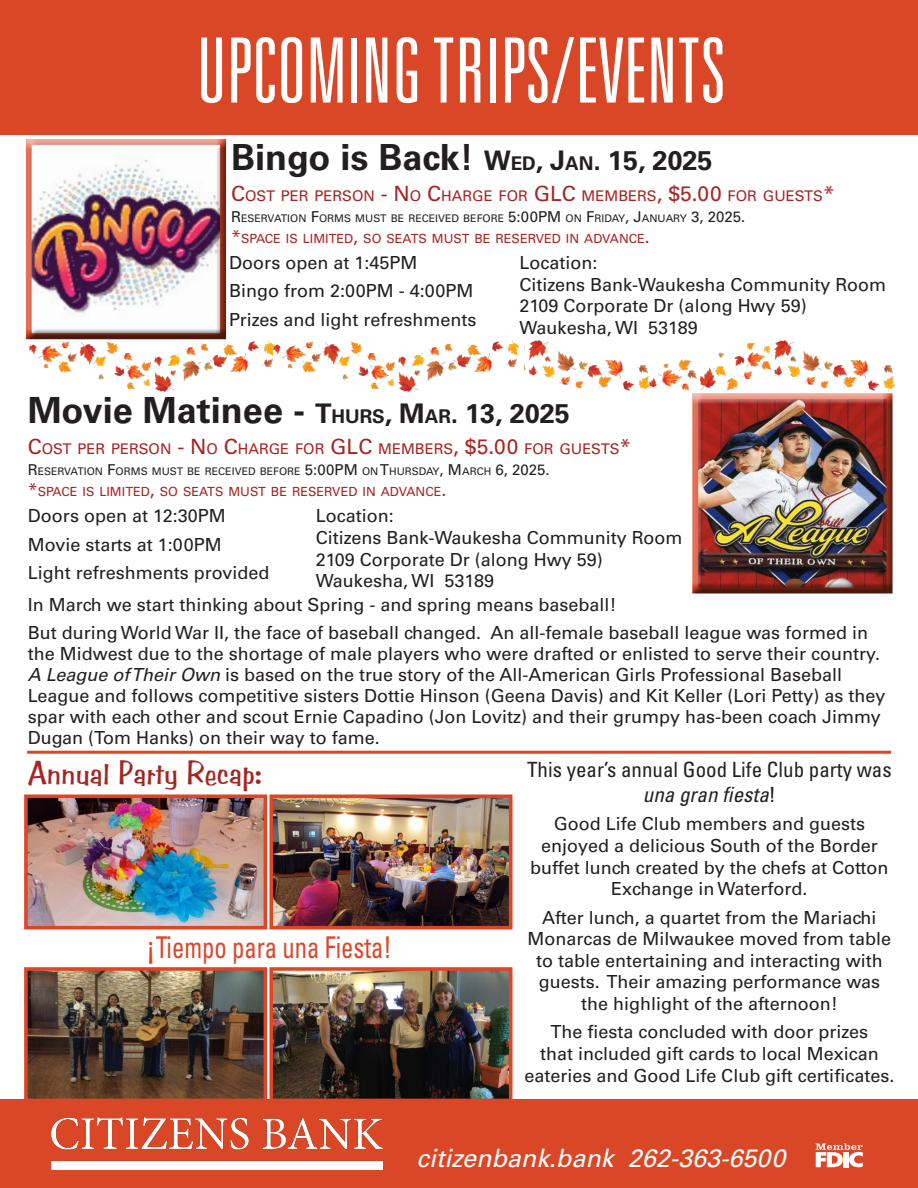
<style>
.page{position:relative;width:918px;height:1188px;background:#fff}
.page>*{position:absolute;margin:0;border:0;box-sizing:border-box;transform-origin:0 0}
.t1{font:300 ultra-condensed 90px "Univers LT Std";color:#fff}
.t2{font:700 36px "Univers LT Std";color:#231f20}
.Article_Title{font:33px "Benguiat Frisky";color:#a52521}
.t3{font:condensed 30px "Univers LT Std";color:#da4727}
.t4{font:italic 25.2px "Univers LT Std";color:#fff}
.t5{font:condensed 21px/25.2px "Univers LT Std";color:#231f20;text-align:center}
.t6{font:18px/21.6px "Univers LT Std";color:#231f20;text-align:center}
.t7{font:15px "Univers LT Std";color:#231f20}
.t8{font:14.7px "Univers LT Std";color:#a52521}
.t9{font:12.6px "Univers LT Std";color:#a52521}
.t10{font:10.5px "Univers LT Std";color:#231f20}
.s1{font-size:27px}
.s2{font-size:18.9px}
.s3{font-size:21px}
.s4{font-size:15px}
.s5{font-size:18px}
.s6{font-size:10.5px}
.s7{font-style:italic}
</style>
<div class="page">
<div style="left:0;top:0;width:918px;height:134px;background:#da4727"></div>
<hr style="left:27px;top:751px;width:864px;height:3px;background:#da4727">
<div style="left:0;top:1100px;width:918px;height:88px;background:#da4727"></div>
<img style="left:51px;top:1117px;width:332px;height:52px">
<svg style="left:816px;top:1143px;width:47px;height:24px"></svg>
<div style="left:843px;top:1152px;width:5px;height:15px;background:#fff"></div>
<div style="left:24px;top:139px;width:204px;height:201px;background:#231f20;opacity:.75"></div>
<img style="left:30px;top:341px;width:489px;height:51px">
<img style="left:29px;top:799px;width:233px;height:125px">
<div style="left:24px;top:794px;width:243px;height:135px;border:4px solid #da4727"></div>
<div style="left:691px;top:393px;width:204px;height:201px;background:#231f20;opacity:.75"></div>
<img style="left:524px;top:341px;width:370px;height:51px">
<img style="left:274px;top:799px;width:233px;height:125px">
<div style="left:269px;top:794px;width:243px;height:135px;border:4px solid #da4727"></div>
<img style="left:29px;top:972px;width:233px;height:125px">
<div style="left:24px;top:967px;width:243px;height:135px;border:4px solid #da4727"></div>
<img style="left:274px;top:972px;width:233px;height:125px">
<div style="left:269px;top:967px;width:243px;height:135px;border:4px solid #da4727"></div>
<p class="t1" style="left:197px;top:24px;width:530px">UPCOMING TRIPS/EVENTS</p>
<p class="t2" style="left:231px;top:136px;width:483px">Bingo is Back! <span class="s1">W</span><span class="s2">ED</span><span class="s1">, J</span><span class="s2">AN</span><span class="s1">. 15, 2025</span></p>
<p class="t8" style="left:231px;top:187px;width:317px"><span class="s3">C</span>OST PER PERSON <span class="s3">- N</span> O <span class="s3">C</span>HARGE FOR <span class="s3">GLC</span></p>
<p class="t8" style="left:582px;top:187px;width:255px">MEMBERS<span class="s3">, $5.00</span> FOR GUESTS<span class="s3">*</span></p>
<p class="t10" style="left:231px;top:212px;width:516px"><span class="s4">R</span>ESERVATION <span class="s4">F</span>ORMS MUST BE RECEIVED BEFORE <span class="s4">5:00PM</span> ON <span class="s4">F</span>RIDAY<span class="s4">, J</span>ANUARY <span class="s4">3, 2025.</span></p>
<p class="t9" style="left:231px;top:231px;width:420px"><span class="s5">*</span>SPACE IS LIMITED<span class="s5">,</span> SO SEATS MUST BE RESERVED IN ADVANCE<span class="s5">.</span></p>
<p class="t6" style="left:229px;top:252px;width:190px">Doors open at 1:45PM</p>
<p class="t6" style="left:229px;top:280px;width:246px">Bingo from 2:00PM - 4:00PM</p>
<p class="t6" style="left:229px;top:309px;width:249px">Prizes and light refreshments</p>
<p class="t6" style="left:520px;top:252px;width:79px">Location:</p>
<p class="t6" style="left:520px;top:274px;width:368px">Citizens Bank-Waukesha Community Room</p>
<p class="t6" style="left:520px;top:295px;width:289px">2109 Corporate Dr (along Hwy 59)</p>
<p class="t6" style="left:520px;top:317px;width:180px">Waukesha, WI 53189</p>
<p class="t2" style="left:28px;top:389px;width:544px">Movie Matinee - <span class="s1">T</span><span class="s2">HURS</span><span class="s1">, M</span><span class="s2">AR</span><span class="s1">. 13, 2025</span></p>
<p class="t8" style="left:28px;top:440px;width:317px"><span class="s3">C</span>OST PER PERSON <span class="s3">- N</span> O <span class="s3">C</span>HARGE FOR <span class="s3">GLC</span></p>
<p class="t8" style="left:378px;top:440px;width:255px">MEMBERS<span class="s3">, $5.00</span> FOR GUESTS<span class="s3">*</span></p>
<p class="t10" style="left:28px;top:465px;width:393px"><span class="s4">R</span>ESERVATION <span class="s4">F</span>ORMS MUST BE RECEIVED BEFORE <span class="s4">5:00PM</span> ON<span class="s4">T</span>HURSDA</p>
<p class="t7" style="left:433px;top:461px;width:119px"><span class="s6">Y</span>, M <span class="s6">ARCH</span> 6, 2025.</p>
<p class="t9" style="left:28px;top:484px;width:420px"><span class="s5">*</span>SPACE IS LIMITED<span class="s5">,</span> SO SEATS MUST BE RESERVED IN ADVANCE<span class="s5">.</span></p>
<p class="t6" style="left:28px;top:505px;width:200px">Doors open at 12:30PM</p>
<p class="t6" style="left:28px;top:534px;width:196px">Movie starts at 1:00PM</p>
<p class="t6" style="left:28px;top:562px;width:243px">Light refreshments provided</p>
<p class="t6" style="left:316px;top:505px;width:79px">Location:</p>
<p class="t6" style="left:316px;top:527px;width:368px">Citizens Bank-Waukesha Community Room</p>
<p class="t6" style="left:316px;top:549px;width:289px">2109 Corporate Dr (along Hwy 59)</p>
<p class="t6" style="left:316px;top:570px;width:180px">Waukesha, WI 53189</p>
<p class="t6" style="left:28px;top:594px;width:590px">In March we start thinking about Spring - and spring means baseball!</p>
<p class="t6" style="left:28px;top:622px;width:859px;line-height:21px;text-align:left">But during World War II, the face of baseball changed. An all-female baseball league was formed in the Midwest due to the shortage of male players who were drafted or enlisted to serve their country.<br><span class="s7">A League of Their Own</span> is based on the true story of the All-American Girls Professional Baseball League and follows competitive sisters Dottie Hinson (Geena Davis) and Kit Keller (Lori Petty) as they spar with each other and scout Ernie Capadino (Jon Lovitz) and their grumpy has-been coach Jimmy Dugan (Tom Hanks) on their way to fame.</p>
<p class="Article_Title" style="left:28px;top:753px;width:236px">Annual Party Recap:</p>
<p class="t3" style="left:146px;top:928px;width:248px">¡Tiempo para una Fiesta!</p>
<p class="t5" style="left:527px;top:757px;width:366px">This year’s annual Good Life Club party was <span class="s7">una gran fiesta</span>!</p>
<p class="t6" style="left:530px;top:813px;width:360px">Good Life Club members and guests enjoyed a delicious South of the Border buffet lunch created by the chefs at Cotton Exchange in Waterford.</p>
<p class="t6" style="left:528px;top:907px;width:365px">After lunch, a quartet from the Mariachi Monarcas de Milwaukee moved from table to table entertaining and interacting with guests. Their amazing performance was the highlight of the afternoon!</p>
<p class="t6" style="left:524px;top:1021px;width:371px">The fiesta concluded with door prizes<br>that included gift cards to local Mexican eateries and Good Life Club gift certificates.</p>
<p class="t4" style="left:416px;top:1144px;width:371px">citizenbank.bank 262-363-6500</p>
</div>
